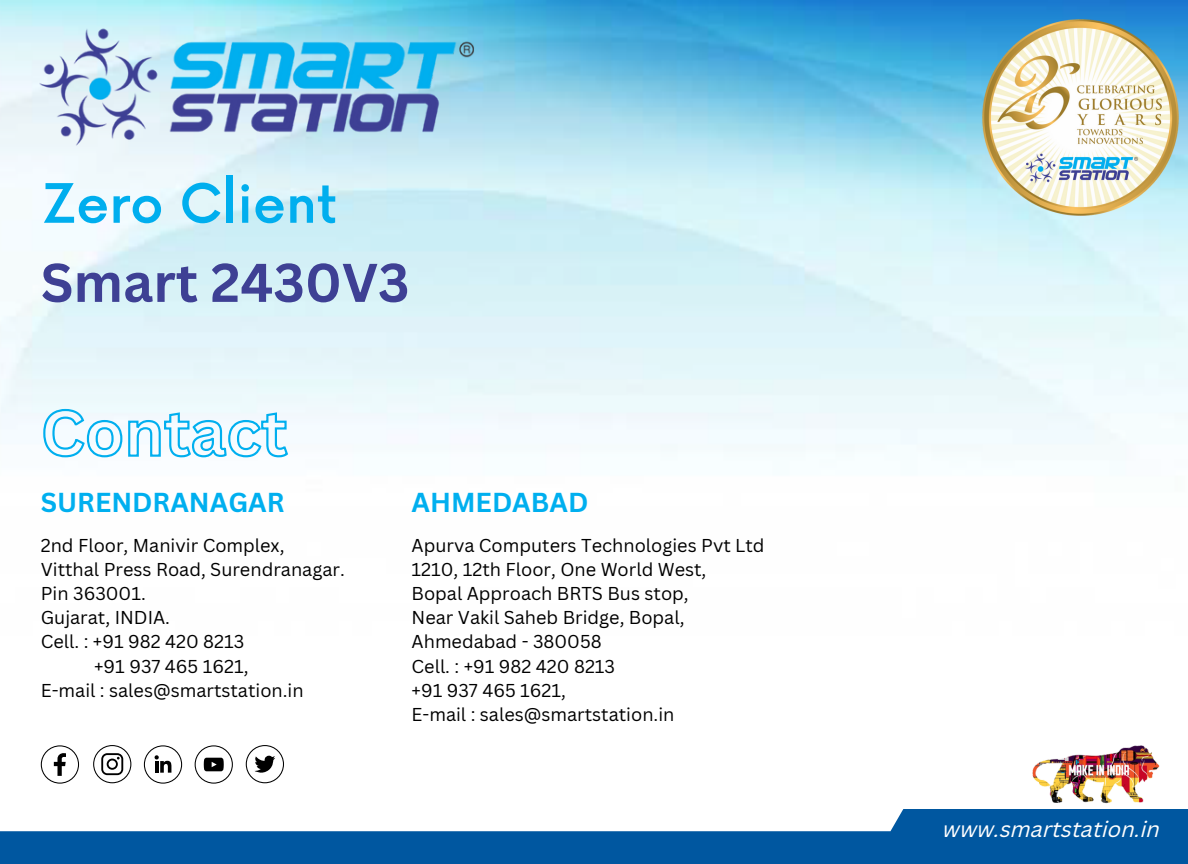
<style>
.page{position:relative;width:1188px;height:864px;background:#fff}
.page>*{position:absolute;margin:0;border:0;box-sizing:border-box;transform-origin:0 0}
.t1{font:700 53.25px "Canva Sans";color:#3e4094}
.t2{font:500 52.95px "Now";color:#00aeee}
.t3{font:700 26.7px "Canva Sans";color:#00afef}
.t4{font:italic 21.9px "Canva Sans";color:#fff}
.t5{font:18.15px/24.2px "Canva Sans";color:#000}
</style>
<div class="page">
<img style="left:0;top:0;width:1188px;height:810px">
<svg style="left:0;top:810px;width:1188px;height:54px;fill:#0057a0"></svg>
<img style="left:1032px;top:745px;width:128px;height:59px">
<svg style="left:41px;top:745px;width:38px;height:39px"></svg>
<svg style="left:93px;top:745px;width:38px;height:38px"></svg>
<svg style="left:144px;top:745px;width:38px;height:39px"></svg>
<svg style="left:195px;top:745px;width:38px;height:39px"></svg>
<svg style="left:246px;top:745px;width:38px;height:38px"></svg>
<img style="left:972px;top:9px;width:216px;height:216px">
<img style="left:14px;top:6px;width:486px;height:160px">
<svg style="left:42px;top:408px;width:247px;height:51px"></svg>
<h2 class="t2" style="left:42px;top:175px;width:297px">Zero Client</h2>
<h1 class="t1" style="left:41px;top:245px;width:370px">Smart 2430V3</h1>
<h3 class="t3" style="left:41px;top:484px;width:245px">SURENDRANAGAR</h3>
<h3 class="t3" style="left:412px;top:484px;width:178px">AHMEDABAD</h3>
<p class="t5" style="left:41px;top:532px;width:245px">2nd Floor, Manivir Complex,</p>
<p class="t5" style="left:41px;top:557px;width:305px">Vitthal Press Road, Surendranagar.</p>
<p class="t5" style="left:41px;top:581px;width:106px">Pin 363001.</p>
<p class="t5" style="left:41px;top:605px;width:131px">Gujarat, INDIA.</p>
<p class="t5" style="left:41px;top:629px;width:205px">Cell. : +91 982 420 8213</p>
<p class="t5" style="left:94px;top:653px;width:156px">+91 937 465 1621,</p>
<p class="t5" style="left:41px;top:678px;width:264px">E-mail : sales@smartstation.in</p>
<p class="t5" style="left:412px;top:532px;width:355px">Apurva Computers Technologies Pvt Ltd<br>1210, 12th Floor, One World West,<br>Bopal Approach BRTS Bus stop,<br>Near Vakil Saheb Bridge, Bopal,<br>Ahmedabad - 380058<br>Cell. : +91 982 420 8213<br>+91 937 465 1621,<br>E-mail : sales@smartstation.in</p>
<p class="t4" style="left:943px;top:820px;width:219px">www.smartstation.in</p>
</div>
